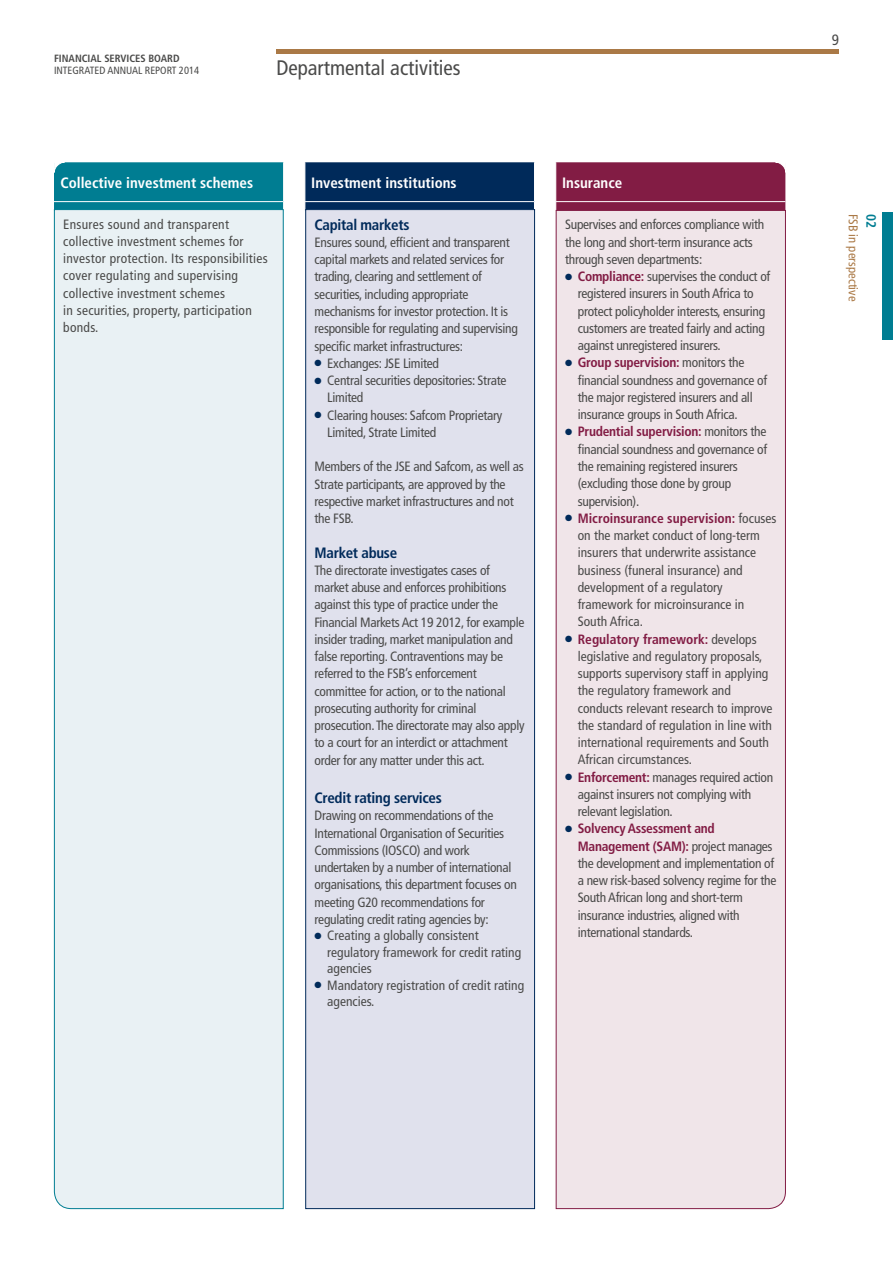
<style>
.page{position:relative;width:893px;height:1263px;background:#fff}
.page>*{position:absolute;margin:0;border:0;box-sizing:border-box;transform-origin:0 0}
.t1{font:condensed 21px "Frutiger LT Std";color:#4a4a49}
.t2{font:700 condensed 15px "Frutiger LT Std";color:#fff}
.t3{font:700 condensed 15px "Frutiger LT Std";letter-spacing:-.02em;color:#002a5a}
.t4{font:condensed 15px "Frutiger LT Std";color:#4a4a49}
.t5{font:condensed 13.5px/17.2px "Frutiger LT Std";letter-spacing:-.02em;color:#4a4a49}
.t6{font:condensed 13.5px/17.2px "Frutiger LT Std";color:#4a4a49}
.t7{font:condensed 13.5px/17.2px "Frutiger LT Std";letter-spacing:.02em;color:#4a4a49}
.t8{font:700 condensed 13.5px "Frutiger LT Std";color:#007d92}
.t9{font:condensed 12.75px "Frutiger LT Std";color:#aa7946}
.t10{font:condensed 10.5px "Frutiger LT Std";color:#4a4a49}
.t11{font:700 condensed 10.5px "Frutiger LT Std";color:#4a4a49}
.s1{color:#002a5a}
.s2{font-weight:700;color:#821c44}
</style>
<div class="page">
<div style="left:276px;top:49px;width:563px;height:5px;background:#aa7946"></div>
<div style="left:882px;top:213px;width:11px;height:127px;background:#007d92"></div>
<svg style="left:54px;top:162px;width:732px;height:48px;background:#3e5172"></svg>
<div style="left:54px;top:209px;width:230px;height:1000px;background:#e9f1f4"></div>
<div style="left:306px;top:210px;width:229px;height:998px;background:#e0e1ed"></div>
<div style="left:305px;top:209px;width:230px;height:1000px;border:1px solid #002a5a"></div>
<div style="left:555px;top:210px;width:231px;height:999px;background:#f0e5e9"></div>
<p class="t11" style="left:54px;top:52px;width:127px">FINANCIAL SERVICES BOARD</p>
<p class="t10" style="left:54px;top:64px;width:147px">INTEGRATED ANNUAL REPORT 2014</p>
<p class="t1" style="left:276px;top:56px;width:186px">Departmental activities</p>
<p class="t2" style="left:60px;top:173px;width:194px">Collective investment schemes</p>
<p class="t2" style="left:311px;top:173px;width:147px">Investment institutions</p>
<p class="t2" style="left:562px;top:173px;width:62px">Insurance</p>
<p class="t7" style="left:63px;top:215px;width:206px">Ensures sound and transparent collective investment schemes for investor protection. Its responsibilities cover regulating and supervising collective investment schemes<br>in securities, property, participation bonds.</p>
<p class="t3" style="left:315px;top:216px;width:96px">Capital markets</p>
<p class="t5" style="left:315px;top:234px;width:205px">Ensures sound, efficient and transparent capital markets and related services for trading, clearing and settlement of securities, including appropriate mechanisms for investor protection. It is responsible for regulating and supervising specific market infrastructures:</p>
<p class="t5" style="left:315px;top:354px;width:126px"><span class="s1">●</span> Exchanges: JSE Limited</p>
<p class="t5" style="left:327px;top:372px;width:181px;text-indent:-13px"><span class="s1">●</span> Central securities depositories: Strate<br>Limited</p>
<p class="t5" style="left:327px;top:406px;width:176px;text-indent:-13px"><span class="s1">●</span> Clearing houses: Safcom Proprietary<br>Limited, Strate Limited</p>
<p class="t5" style="left:315px;top:458px;width:211px">Members of the JSE and Safcom, as well as Strate participants, are approved by the respective market infrastructures and not the FSB.</p>
<p class="t3" style="left:315px;top:543px;width:84px">Market abuse</p>
<p class="t5" style="left:315px;top:561px;width:212px">The directorate investigates cases of market abuse and enforces prohibitions against this type of practice under the Financial Markets Act 19 2012, for example insider trading, market manipulation and false reporting. Contraventions may be referred to the FSB’s enforcement committee for action, or to the national prosecuting authority for criminal prosecution. The directorate may also apply to a court for an interdict or attachment order for any matter under this act.</p>
<p class="t3" style="left:315px;top:789px;width:129px">Credit rating services</p>
<p class="t5" style="left:315px;top:807px;width:204px">Drawing on recommendations of the International Organisation of Securities Commissions (IOSCO) and work undertaken by a number of international organisations, this department focuses on meeting G20 recommendations for regulating credit rating agencies by:</p>
<p class="t6" style="left:327px;top:927px;width:195px;line-height:16.5px;text-indent:-13px"><span class="s1">●</span> Creating a globally consistent regulatory framework for credit rating agencies</p>
<p class="t6" style="left:327px;top:977px;width:198px;line-height:16.5px;text-indent:-13px"><span class="s1">●</span> Mandatory registration of credit rating agencies.</p>
<p class="t5" style="left:565px;top:216px;width:201px">Supervises and enforces compliance with the long and short-term insurance acts through seven departments:</p>
<p class="t5" style="left:578px;top:268px;width:194px;text-indent:-13px"><span class="s1">●</span> <span class="s2">Compliance:</span> supervises the conduct of registered insurers in South Africa to protect policyholder interests, ensuring customers are treated fairly and acting against unregistered insurers.</p>
<p class="t5" style="left:578px;top:354px;width:191px;text-indent:-13px"><span class="s1">●</span> <span class="s2">Group supervision:</span> monitors the financial soundness and governance of the major registered insurers and all insurance groups in South Africa.</p>
<p class="t5" style="left:578px;top:423px;width:191px;text-indent:-13px"><span class="s1">●</span> <span class="s2">Prudential supervision:</span> monitors the financial soundness and governance of the remaining registered insurers (excluding those done by group supervision).</p>
<p class="t6" style="left:578px;top:509px;width:200px;text-indent:-13px"><span class="s1">●</span> <span class="s2">Microinsurance supervision:</span> focuses on the market conduct of long-term insurers that underwrite assistance business (funeral insurance) and development of a regulatory framework for microinsurance in<br>South Africa.</p>
<p class="t6" style="left:578px;top:630px;width:196px;text-indent:-13px"><span class="s1">●</span> <span class="s2">Regulatory framework:</span> develops legislative and regulatory proposals, supports supervisory staff in applying the regulatory framework and conducts relevant research to improve the standard of regulation in line with international requirements and South African circumstances.</p>
<p class="t5" style="left:578px;top:768px;width:197px;text-indent:-13px"><span class="s1">●</span> <span class="s2">Enforcement:</span> manages required action against insurers not complying with relevant legislation.</p>
<p class="t5" style="left:578px;top:820px;width:200px;text-indent:-13px"><span class="s1">●</span> <span class="s2">Solvency Assessment and Management (SAM):</span> project manages the development and implementation of a new risk-based solvency regime for the South African long and short-term insurance industries, aligned with international standards.</p>
<p class="t4" style="left:832px;top:31px;width:9px">9</p>
<p class="t9" style="left:861px;top:214px;width:89px;rotate:90deg">FSB in perspective</p>
<p class="t8" style="left:879px;top:214px;width:16px;rotate:90deg">02</p>
</div>
